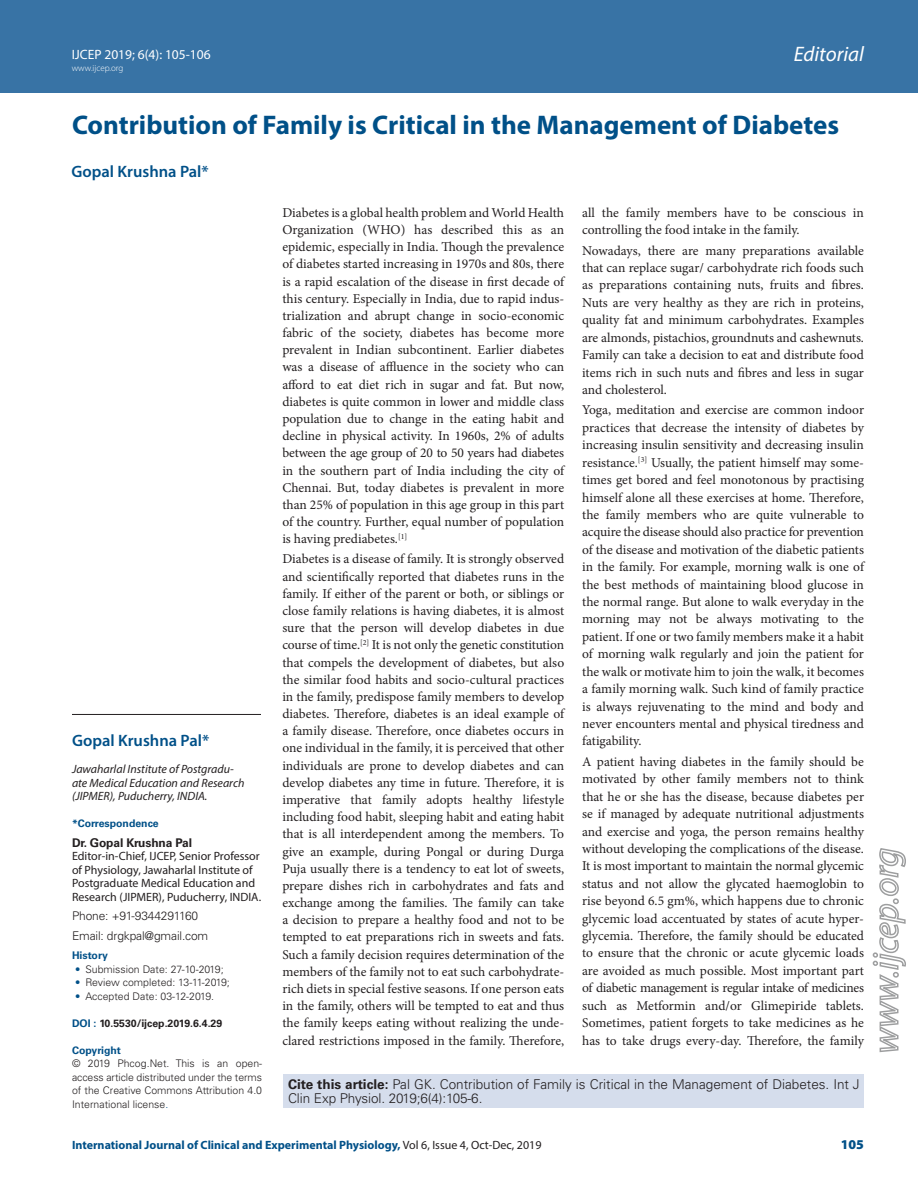
<style>
.page{position:relative;width:918px;height:1188px;background:#fff}
.page>*{position:absolute;margin:0;border:0;box-sizing:border-box;transform-origin:0 0}
.CT{font:700 27px "Myriad Pro";color:#005088}
.t1{font:italic 21px "Myriad Pro";color:#fff}
.CA{font:600 16.5px "Myriad Pro";color:#005088}
.TXT{font:13.5px/17.2px "Minion Pro";color:#231f20;text-align:justify}
.ABS_TXT{font:300 13.5px/14.2px "Univers LT Std";color:#231f20}
.t2{font:13.5px "Myriad Pro";color:#fff}
.RRH{font:900 13.5px "Myriad Pro";color:#005088}
.CA_Aff{font:12px/13.5px "Myriad Pro";color:#231f20}
.CA_Aff-2{font:italic 12px/13.5px "Myriad Pro";color:#231f20}
.RRH-2{font:700 12px "Myriad Pro";color:#005088}
.ABS_TXT-2{font:300 12px "Univers LT Std";letter-spacing:-.01em;color:#231f20}
.ABS_TXT-3{font:700 12px "Univers LT Std";letter-spacing:-.01em;color:#231f20}
.ABS_AU_ADD{font:300 10.5px/13.5px "Univers LT Std";color:#231f20;text-align:justify}
.ABS_AU_ADD-2{font:700 10.5px "Univers LT Std";color:#231f20}
.CA_Aff-3{font:700 10.5px "Univers LT Std";color:#005088}
.ABS_AU_ADD-3{font:700 10.5px "Univers LT Std";color:#005088}
.ABS_TXT-4{font:700 10.5px "Univers LT Std";color:#005088}
.t3{font:300 9px "Myriad Pro";color:#fff}
.s1{color:#005088}
.s2{font-weight:700}
.s3{font-weight:400;color:#231f20}
</style>
<div class="page">
<div style="left:0;top:0;width:918px;height:92px;background:#3873a5"></div>
<svg style="left:872px;top:848px;width:34px;height:205px"></svg>
<hr style="left:72px;top:714px;width:189px;height:1px;background:#231f20">
<div style="left:284px;top:1075px;width:580px;height:33px;background:#d5ddec"></div>
<p class="t2" style="left:72px;top:46px;width:140px">IJCEP 2019; 6(4): 105-106</p>
<p class="t3" style="left:72px;top:62px;width:53px">www.ijcep.org</p>
<h2 class="t1" style="left:794px;top:41px;width:72px">Editorial</h2>
<p class="CT" style="left:72px;top:107px;width:769px">Contribution of Family is Critical in the Management of Diabetes</p>
<p class="CA" style="left:71px;top:161px;width:139px">Gopal Krushna Pal*</p>
<p class="CA" style="left:72px;top:730px;width:139px">Gopal Krushna Pal*</p>
<p class="CA_Aff-2" style="left:72px;top:762px;width:174px">Jawaharlal Institute of Postgradu&shy;ate Medical Education and Research (JIPMER), Puducherry, INDIA.</p>
<p class="CA_Aff-3" style="left:72px;top:817px;width:88px">*Correspondence</p>
<p class="ABS_TXT-3" style="left:72px;top:835px;width:122px">Dr. Gopal Krushna Pal</p>
<p class="CA_Aff" style="left:72px;top:849px;width:191px">Editor-in-Chief, IJCEP, Senior Professor of Physiology, Jawaharlal Institute of Postgraduate Medical Education and Research (JIPMER), Puducherry, INDIA.</p>
<p class="ABS_TXT-2" style="left:72px;top:909px;width:128px">Phone: +91-9344291160</p>
<p class="ABS_TXT-2" style="left:72px;top:928px;width:138px">Email: drgkpal@gmail.com</p>
<p class="ABS_TXT-4" style="left:72px;top:949px;width:37px">History</p>
<p class="ABS_AU_ADD" style="left:75px;top:962px;width:150px"><span class="s1">•</span> Submission Date: 27-10-2019;</p>
<p class="ABS_AU_ADD" style="left:75px;top:976px;width:156px"><span class="s1">•</span> Review completed: 13-11-2019;</p>
<p class="ABS_AU_ADD" style="left:75px;top:989px;width:141px"><span class="s1">•</span> Accepted Date: 03-12-2019.</p>
<p class="ABS_AU_ADD-2" style="left:72px;top:1017px;width:152px"><span class="s1">DOI :</span> 10.5530/ijcep.2019.6.4.29</p>
<p class="ABS_AU_ADD-3" style="left:72px;top:1044px;width:50px">Copyright</p>
<p class="ABS_AU_ADD" style="left:72px;top:1057px;width:192px">© 2019 Phcog.Net. This is an open&shy;access article distributed under the terms of the Creative Commons Attribution 4.0<br>International license<span class="s1">.</span></p>
<p class="TXT" style="left:282px;top:204px;width:283px">Diabetes is a global health problem and World Health Organization (WHO) has described this as an epidemic, especially in India. Though the prevalence of diabetes started increasing in 1970s and 80s, there is a rapid escalation of the disease in first decade of this century. Especially in India, due to rapid indus&shy;trialization and abrupt change in socio-economic fabric of the society, diabetes has become more prevalent in Indian subcontinent. Earlier diabetes was a disease of affluence in the society who can afford to eat diet rich in sugar and fat. But now, diabetes is quite common in lower and middle class population due to change in the eating habit and decline in physical activity. In 1960s, 2% of adults between the age group of 20 to 50 years had diabetes in the southern part of India including the city of Chennai. But, today diabetes is prevalent in more than 25% of population in this age group in this part of the country. Further, equal number of population is having prediabetes.<sup>[1]</sup></p>
<p class="TXT" style="left:282px;top:551px;width:283px">Diabetes is a disease of family. It is strongly observed and scientifically reported that diabetes runs in the family. If either of the parent or both, or siblings or close family relations is having diabetes, it is almost sure that the person will develop diabetes in due course of time.<sup>[2]</sup> It is not only the genetic constitution that compels the development of diabetes, but also the similar food habits and socio-cultural practices in the family, predispose family members to develop diabetes. Therefore, diabetes is an ideal example of a family disease. Therefore, once diabetes occurs in one individual in the family, it is perceived that other individuals are prone to develop diabetes and can develop diabetes any time in future. Therefore, it is imperative that family adopts healthy lifestyle including food habit, sleeping habit and eating habit that is all interdependent among the members. To give an example, during Pongal or during Durga Puja usually there is a tendency to eat lot of sweets, prepare dishes rich in carbohydrates and fats and exchange among the families. The family can take a decision to prepare a healthy food and not to be tempted to eat preparations rich in sweets and fats.<br>Such a family decision requires determination of the members of the family not to eat such carbohydrate&shy;rich diets in special festive seasons. If one person eats in the family, others will be tempted to eat and thus the family keeps eating without realizing the unde&shy;clared restrictions imposed in the family. Therefore,</p>
<p class="TXT" style="left:582px;top:204px;width:283px">all the family members have to be conscious in controlling the food intake in the family.</p>
<p class="TXT" style="left:582px;top:242px;width:283px">Nowadays, there are many preparations available that can replace sugar/ carbohydrate rich foods such as preparations containing nuts, fruits and fibres.<br>Nuts are very healthy as they are rich in proteins, quality fat and minimum carbohydrates. Examples are almonds, pistachios, groundnuts and cashewnuts.<br>Family can take a decision to eat and distribute food items rich in such nuts and fibres and less in sugar and cholesterol.</p>
<p class="TXT" style="left:582px;top:401px;width:283px">Yoga, meditation and exercise are common indoor practices that decrease the intensity of diabetes by increasing insulin sensitivity and decreasing insulin resistance.<sup>[3]</sup> Usually, the patient himself may some&shy;times get bored and feel monotonous by practising himself alone all these exercises at home. Therefore, the family members who are quite vulnerable to acquire the disease should also practice for prevention of the disease and motivation of the diabetic patients in the family. For example, morning walk is one of the best methods of maintaining blood glucose in the normal range. But alone to walk everyday in the morning may not be always motivating to the patient. If one or two family members make it a habit of morning walk regularly and join the patient for the walk or motivate him to join the walk, it becomes a family morning walk. Such kind of family practice is always rejuvenating to the mind and body and never encounters mental and physical tiredness and fatigability.</p>
<p class="TXT" style="left:582px;top:753px;width:283px">A patient having diabetes in the family should be motivated by other family members not to think that he or she has the disease, because diabetes per se if managed by adequate nutritional adjustments and exercise and yoga, the person remains healthy without developing the complications of the disease.<br>It is most important to maintain the normal glycemic status and not allow the glycated haemoglobin to rise beyond 6.5 gm%, which happens due to chronic glycemic load accentuated by states of acute hyper&shy;glycemia. Therefore, the family should be educated to ensure that the chronic or acute glycemic loads are avoided as much possible. Most important part of diabetic management is regular intake of medicines such as Metformin and/or Glimepiride tablets.<br>Sometimes, patient forgets to take medicines as he has to take drugs every-day. Therefore, the family</p>
<p class="ABS_TXT" style="left:288px;top:1077px;width:573px"><span class="s2">Cite this article:</span> Pal GK. Contribution of Family is Critical in the Management of Diabetes. Int J<br>Clin Exp Physiol. 2019;6(4):105-6.</p>
<p class="RRH-2" style="left:72px;top:1137px;width:471px">International Journal of Clinical and Experimental Physiology, <span class="s3">Vol 6, Issue 4, Oct-Dec, 2019</span></p>
<p class="RRH" style="left:841px;top:1136px;width:25px">105</p>
</div>
